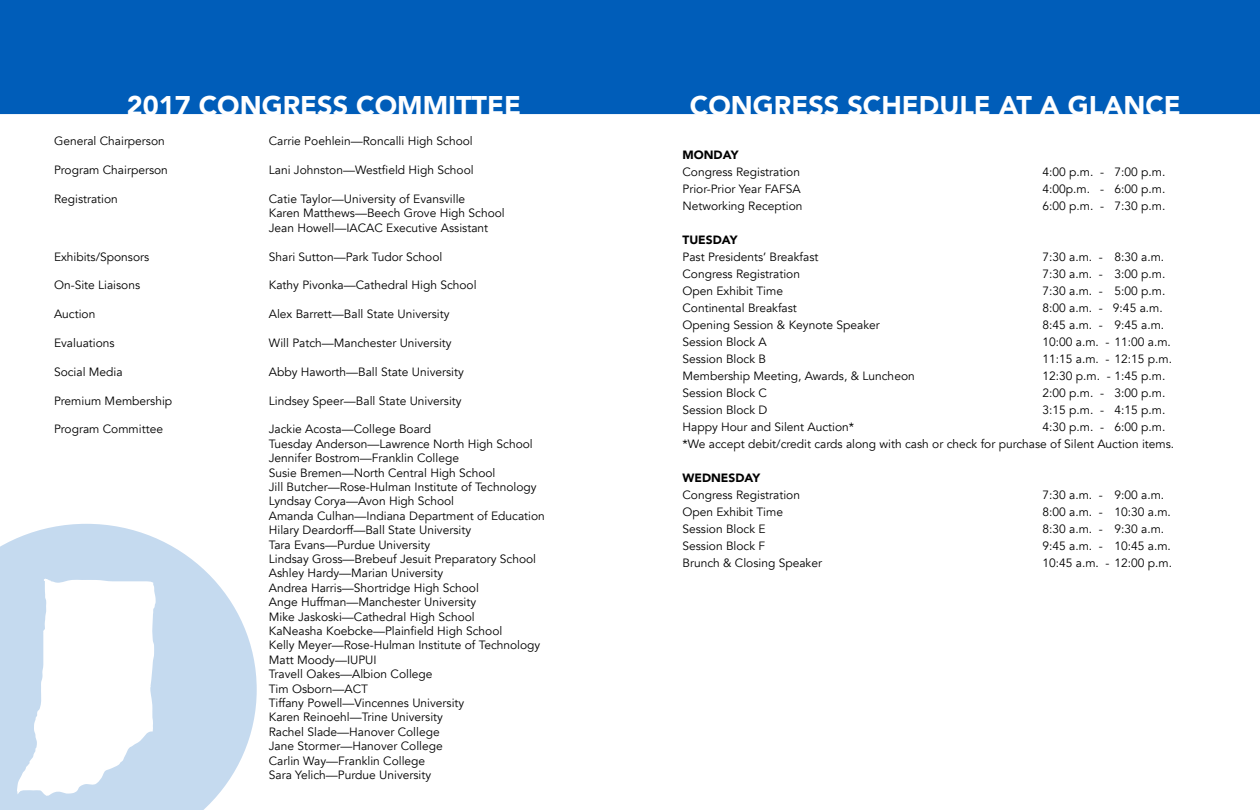
<style>
.page{position:relative;width:1260px;height:810px;background:#fff}
.page>*{position:absolute;margin:0;border:0;box-sizing:border-box;transform-origin:0 0}
.t1{font:900 27px "Avenir";color:#fff}
.t2{font:12px/14.4px "Avenir";color:#000}
.t3{font:900 12px "Avenir";color:#000}
</style>
<div class="page">
<svg style="left:0;top:524px;width:257px;height:286px;fill:#c5daef"></svg>
<svg style="left:17px;top:544px;width:140px;height:255px"></svg>
<div style="left:0;top:0;width:630px;height:114px;background:#005db9"></div>
<div style="left:630px;top:0;width:630px;height:114px;background:#005db9"></div>
<h1 class="t1" style="left:127px;top:82px;width:396px">2017 CONGRESS COMMITTEE</h1>
<p class="t2" style="left:54px;top:134px;width:112px">General Chairperson</p>
<p class="t2" style="left:54px;top:163px;width:115px">Program Chairperson</p>
<p class="t2" style="left:54px;top:192px;width:65px">Registration</p>
<p class="t2" style="left:269px;top:134px;width:205px">Carrie Poehlein—Roncalli High School</p>
<p class="t2" style="left:269px;top:163px;width:206px">Lani Johnston—Westfield High School</p>
<p class="t2" style="left:269px;top:192px;width:238px">Catie Taylor—University of Evansville<br>Karen Matthews—Beech Grove High School<br>Jean Howell—IACAC Executive Assistant</p>
<p class="t2" style="left:269px;top:250px;width:175px">Shari Sutton—Park Tudor School</p>
<p class="t2" style="left:269px;top:278px;width:209px">Kathy Pivonka—Cathedral High School</p>
<p class="t2" style="left:269px;top:307px;width:182px">Alex Barrett—Ball State University</p>
<p class="t2" style="left:269px;top:336px;width:184px">Will Patch—Manchester University</p>
<p class="t2" style="left:269px;top:365px;width:197px">Abby Haworth—Ball State University</p>
<p class="t2" style="left:269px;top:394px;width:194px">Lindsey Speer—Ball State University</p>
<p class="t2" style="left:269px;top:422px;width:278px">Jackie Acosta—College Board<br>Tuesday Anderson—Lawrence North High School Jennifer Bostrom—Franklin College<br>Susie Bremen—North Central High School<br>Jill Butcher—Rose-Hulman Institute of Technology Lyndsay Corya—Avon High School<br>Amanda Culhan—Indiana Department of Education Hilary Deardorff—Ball State University<br>Tara Evans—Purdue University<br>Lindsay Gross—Brebeuf Jesuit Preparatory School Ashley Hardy—Marian University<br>Andrea Harris—Shortridge High School<br>Ange Huffman—Manchester University<br>Mike Jaskoski—Cathedral High School<br>KaNeasha Koebcke—Plainfield High School<br>Kelly Meyer—Rose-Hulman Institute of Technology Matt Moody—IUPUI<br>Travell Oakes—Albion College<br>Tim Osborn—ACT<br>Tiffany Powell—Vincennes University<br>Karen Reinoehl—Trine University<br>Rachel Slade—Hanover College<br>Jane Stormer—Hanover College<br>Carlin Way—Franklin College<br>Sara Yelich—Purdue University</p>
<p class="t2" style="left:54px;top:250px;width:97px">Exhibits/Sponsors</p>
<p class="t2" style="left:54px;top:278px;width:88px">On-Site Liaisons</p>
<p class="t2" style="left:54px;top:307px;width:43px">Auction</p>
<p class="t2" style="left:54px;top:336px;width:62px">Evaluations</p>
<p class="t2" style="left:54px;top:365px;width:70px">Social Media</p>
<p class="t2" style="left:54px;top:394px;width:120px">Premium Membership</p>
<p class="t2" style="left:54px;top:422px;width:111px">Program Committee</p>
<h1 class="t1" style="left:690px;top:82px;width:492px">CONGRESS SCHEDULE AT A GLANCE</h1>
<p class="t3" style="left:682px;top:144px;width:57px">MONDAY</p>
<p class="t2" style="left:682px;top:165px;width:119px">Congress Registration</p>
<p class="t2" style="left:1042px;top:165px;width:124px">4:00 p.m. - 7:00 p.m.</p>
<p class="t2" style="left:682px;top:182px;width:120px">Prior-Prior Year FAFSA</p>
<p class="t2" style="left:1042px;top:182px;width:124px">4:00p.m. - 6:00 p.m.</p>
<p class="t2" style="left:682px;top:199px;width:121px">Networking Reception</p>
<p class="t2" style="left:1042px;top:199px;width:124px">6:00 p.m. - 7:30 p.m.</p>
<p class="t3" style="left:682px;top:230px;width:57px">TUESDAY</p>
<p class="t2" style="left:682px;top:250px;width:137px">Past Presidents’ Breakfast</p>
<p class="t2" style="left:1042px;top:250px;width:123px">7:30 a.m. - 8:30 a.m.</p>
<p class="t2" style="left:682px;top:267px;width:119px">Congress Registration</p>
<p class="t2" style="left:1042px;top:267px;width:124px">7:30 a.m. - 3:00 p.m.</p>
<p class="t2" style="left:682px;top:284px;width:102px">Open Exhibit Time</p>
<p class="t2" style="left:1042px;top:284px;width:124px">7:30 a.m. - 5:00 p.m.</p>
<p class="t2" style="left:682px;top:301px;width:116px">Continental Breakfast</p>
<p class="t2" style="left:1042px;top:301px;width:122px">8:00 a.m. - 9:45 a.m.</p>
<p class="t2" style="left:682px;top:318px;width:199px">Opening Session &amp; Keynote Speaker</p>
<p class="t2" style="left:1042px;top:318px;width:123px">8:45 a.m. - 9:45 a.m.</p>
<p class="t2" style="left:682px;top:335px;width:86px">Session Block A</p>
<p class="t2" style="left:1042px;top:335px;width:130px">10:00 a.m. - 11:00 a.m.</p>
<p class="t2" style="left:682px;top:352px;width:85px">Session Block B</p>
<p class="t2" style="left:1042px;top:352px;width:131px">11:15 a.m. - 12:15 p.m.</p>
<p class="t2" style="left:682px;top:369px;width:234px">Membership Meeting, Awards, &amp; Luncheon</p>
<p class="t2" style="left:1042px;top:369px;width:124px">12:30 p.m. - 1:45 p.m.</p>
<p class="t2" style="left:682px;top:386px;width:86px">Session Block C</p>
<p class="t2" style="left:1042px;top:386px;width:124px">2:00 p.m. - 3:00 p.m.</p>
<p class="t2" style="left:682px;top:403px;width:86px">Session Block D</p>
<p class="t2" style="left:1042px;top:403px;width:124px">3:15 p.m. - 4:15 p.m.</p>
<p class="t2" style="left:682px;top:420px;width:173px">Happy Hour and Silent Auction*</p>
<p class="t2" style="left:682px;top:419px;width:493px;line-height:17px;text-indent:360px">4:30 p.m. - 6:00 p.m. *We accept debit/credit cards along with cash or check for purchase of Silent Auction items.</p>
<p class="t3" style="left:682px;top:468px;width:79px">WEDNESDAY</p>
<p class="t2" style="left:682px;top:488px;width:119px">Congress Registration</p>
<p class="t2" style="left:1042px;top:488px;width:123px">7:30 a.m. - 9:00 a.m.</p>
<p class="t2" style="left:682px;top:505px;width:102px">Open Exhibit Time</p>
<p class="t2" style="left:1042px;top:505px;width:130px">8:00 a.m. - 10:30 a.m.</p>
<p class="t2" style="left:682px;top:522px;width:85px">Session Block E</p>
<p class="t2" style="left:1042px;top:522px;width:123px">8:30 a.m. - 9:30 a.m.</p>
<p class="t2" style="left:682px;top:539px;width:84px">Session Block F</p>
<p class="t2" style="left:1042px;top:539px;width:130px">9:45 a.m. - 10:45 a.m.</p>
<p class="t2" style="left:682px;top:556px;width:141px">Brunch &amp; Closing Speaker</p>
<p class="t2" style="left:1042px;top:556px;width:131px">10:45 a.m. - 12:00 p.m.</p>
</div>
